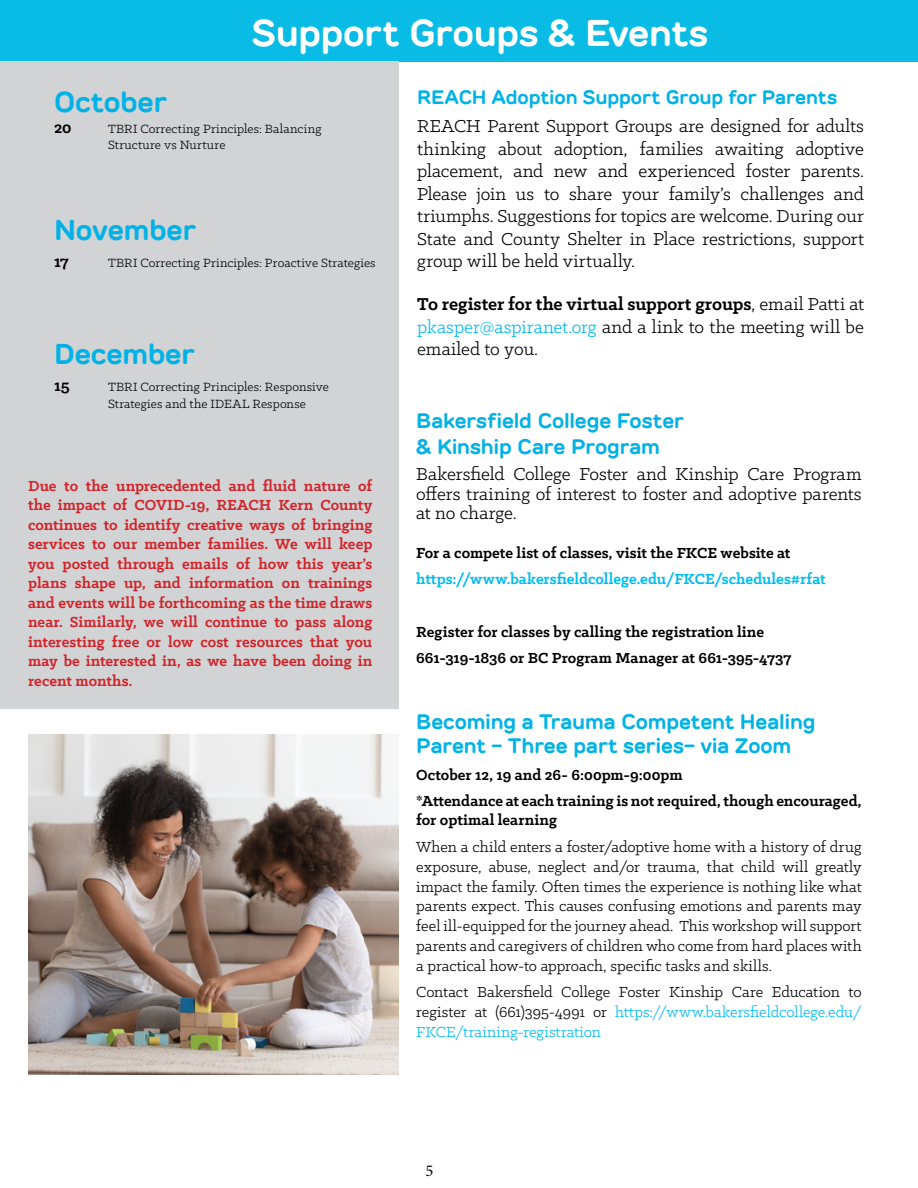
<style>
.page{position:relative;width:918px;height:1188px;background:#fff}
.page>*{position:absolute;margin:0;border:0;box-sizing:border-box;transform-origin:0 0}
.t1{font:700 37.35px "TT Rounds";letter-spacing:-.005em;color:#fff}
.t2{font:700 28.8px "TT Rounds";color:#00b2e6}
.t3{font:700 21px/26.2px "TT Rounds";letter-spacing:-.005em;color:#00b2e6}
.t4{font:19.5px/22.5px "Klinic Slab";color:#000101;text-align:justify}
.t5{font:19.5px/19.5px "Klinic Slab";letter-spacing:-.005em;color:#000;text-align:justify}
.t6{font:700 19.5px "TT Rounds";letter-spacing:-.005em;color:#00b2e6}
.t7{font:700 17.7px "Klinic Slab";color:#000}
.t8{font:16.5px/19.8px "Klinic Slab";letter-spacing:.005em;color:#000;text-align:justify}
.t9{font:700 16.5px/19.5px "Klinic Slab";letter-spacing:.005em;color:#d2232a;text-align:justify}
.t10{font:700 16.5px/26.2px "Klinic Slab";letter-spacing:.005em;color:#000}
.t11{font:700 16.5px "Klinic Slab";color:#00bbf2}
.t12{font:16.5px "Minion Pro";color:#000}
.t13{font:13.5px/16.2px "Klinic Slab";letter-spacing:.01em;color:#000}
.s1{font-weight:700}
.s2{color:#00bbf2}
</style>
<div class="page">
<div style="left:0;top:0;width:918px;height:62px;background:#09bce5"></div>
<div style="left:0;top:62px;width:399px;height:647px;background:#d1d3d4"></div>
<img style="left:28px;top:734px;width:370px;height:340px">
<h1 class="t1" style="left:252px;top:8px;width:457px">Support Groups &amp; Events</h1>
<h2 class="t2" style="left:54px;top:82px;width:114px">October</h2>
<p class="t7" style="left:54px;top:116px;width:19px">20</p>
<p class="t13" style="left:108px;top:120px;width:215px">TBRI Correcting Principles: Balancing<br>Structure vs Nurture</p>
<h2 class="t2" style="left:54px;top:211px;width:143px">November</h2>
<p class="t7" style="left:54px;top:250px;width:16px">17</p>
<p class="t13" style="left:108px;top:254px;width:269px">TBRI Correcting Principles: Proactive Strategies</p>
<h2 class="t2" style="left:54px;top:334px;width:142px">December</h2>
<p class="t7" style="left:54px;top:374px;width:17px">15</p>
<p class="t13" style="left:108px;top:377px;width:223px;line-height:17.7px">TBRI Correcting Principles: Responsive<br>Strategies and the IDEAL Response</p>
<p class="t9" style="left:28px;top:476px;width:346px">Due to the unprecedented and fluid nature of the impact of COVID-19, REACH Kern County continues to identify creative ways of bringing services to our member families. We will keep you posted through emails of how this year’s plans shape up, and information on trainings and events will be forthcoming as the time draws near. Similarly, we will continue to pass along interesting free or low cost resources that you may be interested in, as we have been doing in recent months.</p>
<p class="t6" style="left:417px;top:84px;width:421px">REACH Adoption Support Group for Parents</p>
<p class="t4" style="left:417px;top:115px;width:448px">REACH Parent Support Groups are designed for adults thinking about adoption, families awaiting adoptive placement, and new and experienced foster parents.<br>Please join us to share your family’s challenges and triumphs. Suggestions for topics are welcome. During our State and County Shelter in Place restrictions, support group will be held virtually.</p>
<p class="t4" style="left:417px;top:293px;width:448px"><span class="s1">To register for the virtual support groups</span>, email Patti at <span class="s2">pkasper@aspiranet.org</span> and a link to the meeting will be emailed to you.</p>
<p class="t3" style="left:416px;top:407px;width:269px">Bakersfield College Foster &amp; Kinship Care Program</p>
<p class="t5" style="left:416px;top:464px;width:447px">Bakersfield College Foster and Kinship Care Program offers training of interest to foster and adoptive parents at no charge.</p>
<p class="t10" style="left:416px;top:539px;width:376px">For a compete list of classes, visit the FKCE website at</p>
<p class="t11" style="left:416px;top:568px;width:411px">https://www.bakersfieldcollege.edu/FKCE/schedules#rfat</p>
<p class="t10" style="left:416px;top:618px;width:377px">Register for classes by calling the registration line<br>661-319-1836 or BC Program Manager at 661-395-4737</p>
<p class="t3" style="left:416px;top:710px;width:401px;line-height:24px">Becoming a Trauma Competent Healing<br>Parent - Three part series- via Zoom</p>
<p class="t10" style="left:416px;top:761px;width:447px">October 12, 19 and 26- 6:00pm-9:00pm<br>*Attendance at each training is not required, though encouraged,</p>
<p class="t10" style="left:416px;top:807px;width:142px">for optimal learning</p>
<p class="t8" style="left:416px;top:836px;width:447px">When a child enters a foster/adoptive home with a history of drug exposure, abuse, neglect and/or trauma, that child will greatly impact the family. Often times the experience is nothing like what parents expect. This causes confusing emotions and parents may feel ill-equipped for the journey ahead. This workshop will support parents and caregivers of children who come from hard places with a practical how-to approach, specific tasks and skills.</p>
<p class="t8" style="left:416px;top:982px;width:447px">Contact Bakersfield College Foster Kinship Care Education to register at (661)395-4991 or <span class="s2">https://www.bakersfieldcollege.edu/ FKCE/training-registration</span></p>
<p class="t12" style="left:425px;top:1160px;width:9px">5</p>
</div>
